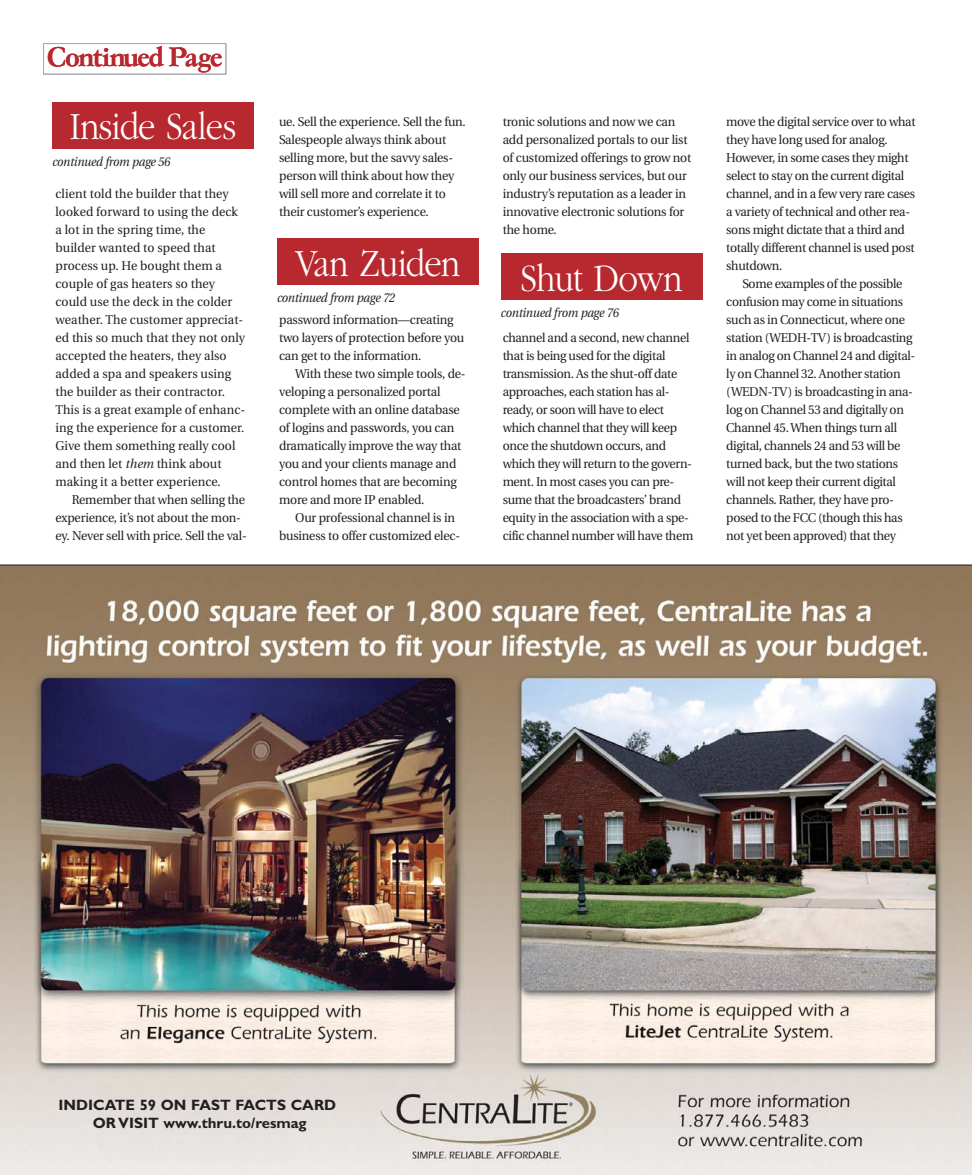
<style>
.page{position:relative;width:972px;height:1175px;background:#fff}
.page>*{position:absolute;margin:0;border:0;box-sizing:border-box;transform-origin:0 0}
.t1{font:300 40.05px "Garamond";letter-spacing:-.025em;color:#fff;scale:.87 1}
.t2{font:700 27.45px "Garamond No 5 EF";letter-spacing:-.05em;color:#b8292f}
.t3{font:700 15px/18px "Gill Sans";color:#231f20;text-align:center}
.t4{font:12.75px/18px "Utopia";letter-spacing:-.015em;color:#231f20;scale:.96 1}
.t5{font:12.75px/18px "Utopia";letter-spacing:.005em;color:#231f20;scale:.96 1}
.t6{font:italic 12.75px "Utopia";letter-spacing:-.015em;color:#231f20;scale:.9 1}
.s1{font-style:italic}
</style>
<div class="page">
<img style="left:0;top:565px;width:972px;height:609px">
<hr style="left:0;top:564px;width:972px;height:1px;background:#231f20">
<div style="left:52px;top:102px;width:202px;height:46px;background:#b8292f"></div>
<div style="left:277px;top:238px;width:202px;height:47px;background:#b8292f"></div>
<div style="left:43px;top:43px;width:183px;height:31px;border:1px solid #a7a9ac"></div>
<div style="left:501px;top:253px;width:201px;height:47px;background:#b8292f"></div>
<h2 class="t2" style="left:47px;top:47px;width:177px">Continued Page</h2>
<h1 class="t1" style="left:70px;top:111px;width:193px">Inside Sales</h1>
<p class="t6" style="left:52px;top:156px;width:133px">continued from page 56</p>
<p class="t5" style="left:56px;top:186px;width:199px">client told the builder that they looked forward to using the deck a lot in the spring time, the builder wanted to speed that process up. He bought them a couple of gas heaters so they could use the deck in the colder weather. The customer appreciat&shy;ed this so much that they not only accepted the heaters, they also added a spa and speakers using the builder as their contractor.<br>This is a great example of enhanc&shy;ing the experience for a customer.<br>Give them something really cool and then let <span class="s1">them</span> think about making it a better experience.</p>
<p class="t4" style="left:56px;top:492px;width:201px;text-indent:16px">Remember that when selling the experience, it’s not about the mon&shy;ey. Never sell with price. Sell the val-</p>
<p class="t4" style="left:279px;top:114px;width:196px">ue. Sell the experience. Sell the fun.<br>Salespeople always think about selling more, but the savvy sales&shy;person will think about how they will sell more and correlate it to their customer’s experience.</p>
<h1 class="t1" style="left:295px;top:247px;width:192px">Van Zuiden</h1>
<p class="t6" style="left:277px;top:293px;width:133px">continued from page 72</p>
<p class="t4" style="left:279px;top:312px;width:194px">password information—creating two layers of protection before you can get to the information.</p>
<p class="t4" style="left:279px;top:366px;width:196px;text-indent:16px">With these two simple tools, de&shy;veloping a personalized portal complete with an online database of logins and passwords, you can dramatically improve the way that you and your clients manage and control homes that are becoming more and more IP enabled.</p>
<p class="t4" style="left:279px;top:510px;width:190px;text-indent:16px">Our professional channel is in business to offer customized elec-</p>
<p class="t4" style="left:503px;top:114px;width:198px">tronic solutions and now we can add personalized portals to our list of customized offerings to grow not only our business services, but our industry’s reputation as a leader in innovative electronic solutions for the home.</p>
<h1 class="t1" style="left:520px;top:262px;width:188px">Shut Down</h1>
<p class="t6" style="left:501px;top:308px;width:133px">continued from page 76</p>
<p class="t4" style="left:503px;top:330px;width:200px">channel and a second, new channel that is being used for the digital transmission. As the shut-off date approaches, each station has al&shy;ready, or soon will have to elect which channel that they will keep once the shutdown occurs, and which they will return to the govern&shy;ment. In most cases you can pre&shy;sume that the broadcasters’ brand equity in the association with a spe&shy;cific channel number will have them</p>
<p class="t4" style="left:726px;top:114px;width:199px">move the digital service over to what they have long used for analog.<br>However, in some cases they might select to stay on the current digital channel, and in a few very rare cases a variety of technical and other rea&shy;sons might dictate that a third and totally different channel is used post shutdown.</p>
<p class="t4" style="left:726px;top:276px;width:198px;text-indent:16px">Some examples of the possible confusion may come in situations such as in Connecticut, where one station (WEDH-TV) is broadcasting in analog on Channel 24 and digital&shy;ly on Channel 32. Another station (WEDN-TV) is broadcasting in ana&shy;log on Channel 53 and digitally on Channel 45. When things turn all digital, channels 24 and 53 will be turned back, but the two stations will not keep their current digital channels. Rather, they have pro&shy;posed to the FCC (though this has not yet been approved) that they</p>
<p class="t3" style="left:59px;top:1097px;width:279px">INDICATE 59 ON FAST FACTS CARD<br>OR VISIT www.thru.to/resmag</p>
</div>
